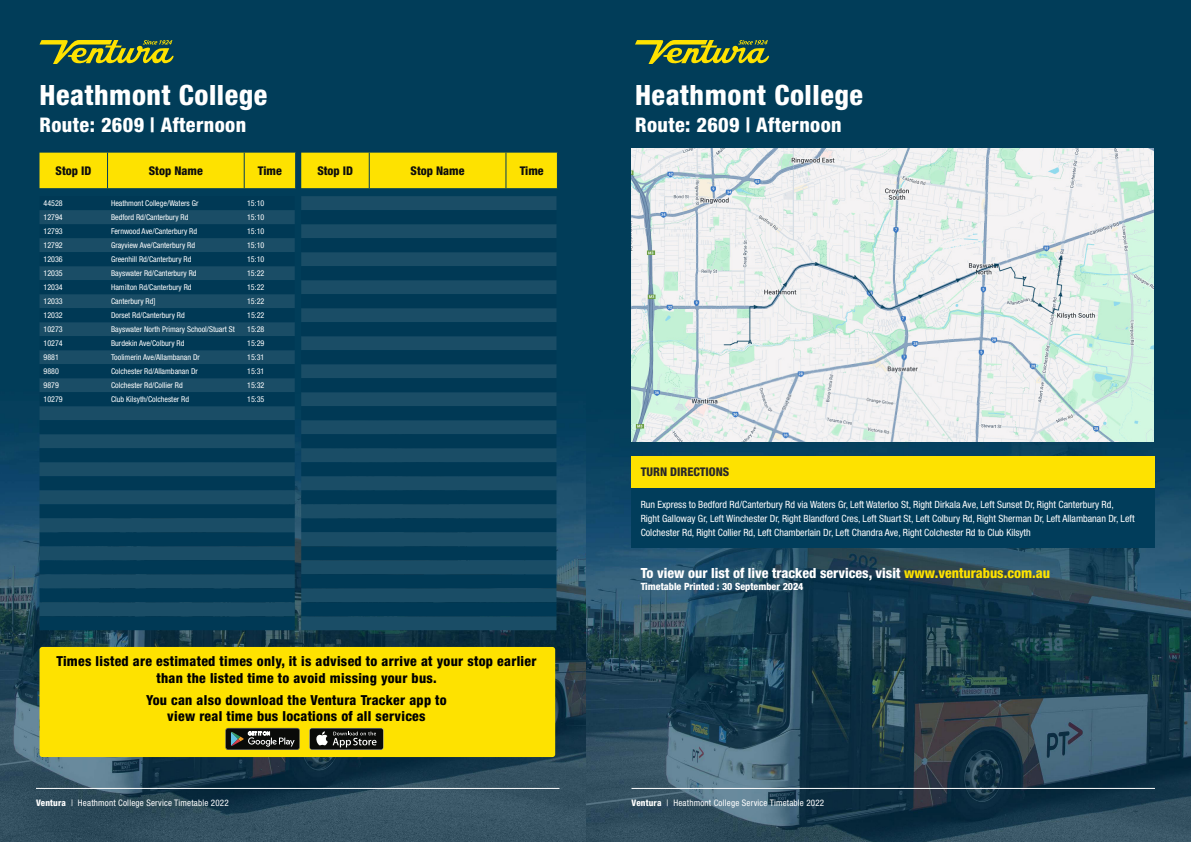
<style>
.page{position:relative;width:1191px;height:842px;background:#fff}
.page>*{position:absolute;margin:0;border:0;box-sizing:border-box;transform-origin:0 0}
.t1{font:800 condensed 28px "Helvetica Neue LT Std";letter-spacing:.02em;color:#fff}
.t2{font:800 condensed 20.2px "Helvetica Neue LT Std";letter-spacing:.02em;color:#fff}
.t3{font:800 condensed 14px "Helvetica Neue LT Std";color:#fff}
.t4{font:800 condensed 13.8px/16.6px "Helvetica Neue LT Std";letter-spacing:.02em;color:#000;text-align:center}
.t5{font:800 condensed 12px "Helvetica Neue LT Std";color:#0d0d0d}
.t6{font:800 condensed 12px "Helvetica Neue LT Std";color:#292829}
.t7{font:condensed 10px/14px "Helvetica Neue LT Std";color:#fff}
.t8{font:800 condensed 10px "Helvetica Neue LT Std";color:#fff}
.t9{font:condensed 9px "Helvetica Neue LT Std";letter-spacing:.02em;color:#fff}
.t10{font:condensed 8px "Helvetica Neue LT Std";color:#fff}
.s1{font-weight:800}
.s2{color:#fee200}
</style>
<div class="page">
<img style="left:0;top:0;width:587px;height:842px">
<hr style="left:36px;top:788px;width:523px;height:1px;background:#fff">
<svg style="left:40px;top:40px;width:134px;height:24px;background:#6f8531"></svg>
<div style="left:40px;top:153px;width:517px;height:35px;background:#fee200"></div>
<hr style="left:369px;top:153px;width:1px;height:35px;background:#013d5b">
<hr style="left:505px;top:153px;width:1px;height:35px;background:#013d5b">
<hr style="left:557px;top:153px;width:1px;height:35px;background:#013d5b">
<svg style="left:40px;top:196px;width:255px;height:42px;background:#083f5a"></svg>
<div style="left:40px;top:238px;width:255px;height:378px;background:#1a4d66"></div>
<svg style="left:40px;top:252px;width:255px;height:322px;background:#0c425c"></svg>
<div style="left:40px;top:588px;width:255px;height:14px;background:#003955"></div>
<div style="left:40px;top:616px;width:255px;height:14px;background:#003955"></div>
<div style="left:301px;top:196px;width:255px;height:434px;background:#1a4d66"></div>
<svg style="left:301px;top:210px;width:255px;height:56px;background:#0c425d"></svg>
<svg style="left:301px;top:266px;width:255px;height:322px;background:#0c425c"></svg>
<div style="left:301px;top:602px;width:255px;height:14px;background:#003955"></div>
<div style="left:39px;top:647px;width:516px;height:110px;background:#fee200;border-radius:3px"></div>
<svg style="left:225px;top:728px;width:75px;height:22px;background:#383a36"></svg>
<div style="left:309px;top:728px;width:74px;height:22px;background:#363735;border-radius:3px"></div>
<div style="left:310px;top:728px;width:73px;height:21px;background:#0a0b09;border-radius:2px"></div>
<svg style="left:316px;top:731px;width:60px;height:16px"></svg>
<img style="left:587px;top:0;width:604px;height:842px">
<hr style="left:631px;top:788px;width:524px;height:1px;background:#fff">
<div style="left:631px;top:456px;width:523px;height:32px;background:#fee200"></div>
<div style="left:631px;top:488px;width:523px;height:60px;background:#013d5b"></div>
<svg style="left:635px;top:40px;width:134px;height:24px;background:#6f8531"></svg>
<img style="left:632px;top:149px;width:521px;height:293px">
<h1 class="t1" style="left:40px;top:77px;width:229px">Heathmont College</h1>
<h2 class="t2" style="left:40px;top:112px;width:208px">Route: 2609 | Afternoon</h2>
<h3 class="t5" style="left:56px;top:163px;width:37px">Stop ID</h3>
<h3 class="t5" style="left:149px;top:163px;width:56px">Stop Name</h3>
<h3 class="t5" style="left:258px;top:163px;width:25px">Time</h3>
<h3 class="t5" style="left:317px;top:163px;width:37px">Stop ID</h3>
<h3 class="t5" style="left:410px;top:163px;width:56px">Stop Name</h3>
<h3 class="t5" style="left:520px;top:163px;width:25px">Time</h3>
<p class="t10" style="left:44px;top:199px;width:21px">44528</p>
<p class="t10" style="left:111px;top:199px;width:89px">Heathmont College/Waters Gr</p>
<p class="t10" style="left:247px;top:199px;width:19px">15:10</p>
<p class="t10" style="left:44px;top:213px;width:21px">12794</p>
<p class="t10" style="left:111px;top:213px;width:79px">Bedford Rd/Canterbury Rd</p>
<p class="t10" style="left:247px;top:213px;width:19px">15:10</p>
<p class="t10" style="left:44px;top:227px;width:21px">12793</p>
<p class="t10" style="left:111px;top:227px;width:87px">Fernwood Ave/Canterbury Rd</p>
<p class="t10" style="left:247px;top:227px;width:19px">15:10</p>
<p class="t10" style="left:44px;top:241px;width:21px">12792</p>
<p class="t10" style="left:111px;top:241px;width:86px">Grayview Ave/Canterbury Rd</p>
<p class="t10" style="left:247px;top:241px;width:19px">15:10</p>
<p class="t10" style="left:44px;top:255px;width:21px">12036</p>
<p class="t10" style="left:111px;top:255px;width:82px">Greenhill Rd/Canterbury Rd</p>
<p class="t10" style="left:247px;top:255px;width:19px">15:10</p>
<p class="t10" style="left:44px;top:269px;width:21px">12035</p>
<p class="t10" style="left:111px;top:269px;width:87px">Bayswater Rd/Canterbury Rd</p>
<p class="t10" style="left:247px;top:269px;width:19px">15:22</p>
<p class="t10" style="left:44px;top:283px;width:21px">12034</p>
<p class="t10" style="left:111px;top:283px;width:82px">Hamilton Rd/Canterbury Rd</p>
<p class="t10" style="left:247px;top:283px;width:19px">15:22</p>
<p class="t10" style="left:44px;top:297px;width:21px">12033</p>
<p class="t10" style="left:111px;top:297px;width:46px">Canterbury Rd]</p>
<p class="t10" style="left:247px;top:297px;width:19px">15:22</p>
<p class="t10" style="left:44px;top:311px;width:21px">12032</p>
<p class="t10" style="left:111px;top:311px;width:75px">Dorset Rd/Canterbury Rd</p>
<p class="t10" style="left:247px;top:311px;width:19px">15:22</p>
<p class="t10" style="left:44px;top:325px;width:21px">10273</p>
<p class="t10" style="left:111px;top:325px;width:125px">Bayswater North Primary School/Stuart St</p>
<p class="t10" style="left:247px;top:325px;width:19px">15:28</p>
<p class="t10" style="left:44px;top:339px;width:21px">10274</p>
<p class="t10" style="left:111px;top:339px;width:75px">Burdekin Ave/Colbury Rd</p>
<p class="t10" style="left:247px;top:339px;width:19px">15:29</p>
<p class="t10" style="left:44px;top:353px;width:17px">9881</p>
<p class="t10" style="left:111px;top:353px;width:90px">Toolimerin Ave/Allambanan Dr</p>
<p class="t10" style="left:247px;top:353px;width:19px">15:31</p>
<p class="t10" style="left:44px;top:367px;width:17px">9880</p>
<p class="t10" style="left:111px;top:367px;width:88px">Colchester Rd/Allambanan Dr</p>
<p class="t10" style="left:247px;top:367px;width:19px">15:31</p>
<p class="t10" style="left:44px;top:381px;width:17px">9879</p>
<p class="t10" style="left:111px;top:381px;width:73px">Colchester Rd/Collier Rd</p>
<p class="t10" style="left:247px;top:381px;width:19px">15:32</p>
<p class="t10" style="left:44px;top:395px;width:21px">10279</p>
<p class="t10" style="left:111px;top:395px;width:79px">Club Kilsyth/Colchester Rd</p>
<p class="t10" style="left:247px;top:395px;width:19px">15:35</p>
<h3 class="t4" style="left:56px;top:653px;width:481px">Times listed are estimated times only, it is advised to arrive at your stop earlier than the listed time to avoid missing your bus.</h3>
<h3 class="t4" style="left:146px;top:691px;width:302px">You can also download the Ventura Tracker app to view real time bus locations of all services</h3>
<p class="t9" style="left:36px;top:798px;width:194px"><span class="s1">Ventura</span> | Heathmont College Service Timetable 2022</p>
<h1 class="t1" style="left:635px;top:77px;width:229px">Heathmont College</h1>
<h2 class="t2" style="left:635px;top:112px;width:208px">Route: 2609 | Afternoon</h2>
<h3 class="t6" style="left:640px;top:465px;width:90px">TURN DIRECTIONS</h3>
<p class="t7" style="left:640px;top:497px;width:495px">Run Express to Bedford Rd/Canterbury Rd via Waters Gr, Left Waterloo St, Right Dirkala Ave, Left Sunset Dr, Right Canterbury Rd,<br>Right Galloway Gr, Left Winchester Dr, Right Blandford Cres, Left Stuart St, Left Colbury Rd, Right Sherman Dr, Left Allambanan Dr, Left<br>Colchester Rd, Right Collier Rd, Left Chamberlain Dr, Left Chandra Ave, Right Colchester Rd to Club Kilsyth</p>
<h3 class="t3" style="left:640px;top:565px;width:411px">To view our list of live tracked services, visit <span class="s2">www.venturabus.com.au</span></h3>
<p class="t8" style="left:640px;top:581px;width:164px">Timetable Printed : 30 September 2024</p>
<p class="t9" style="left:631px;top:798px;width:194px"><span class="s1">Ventura</span> | Heathmont College Service Timetable 2022</p>
</div>
